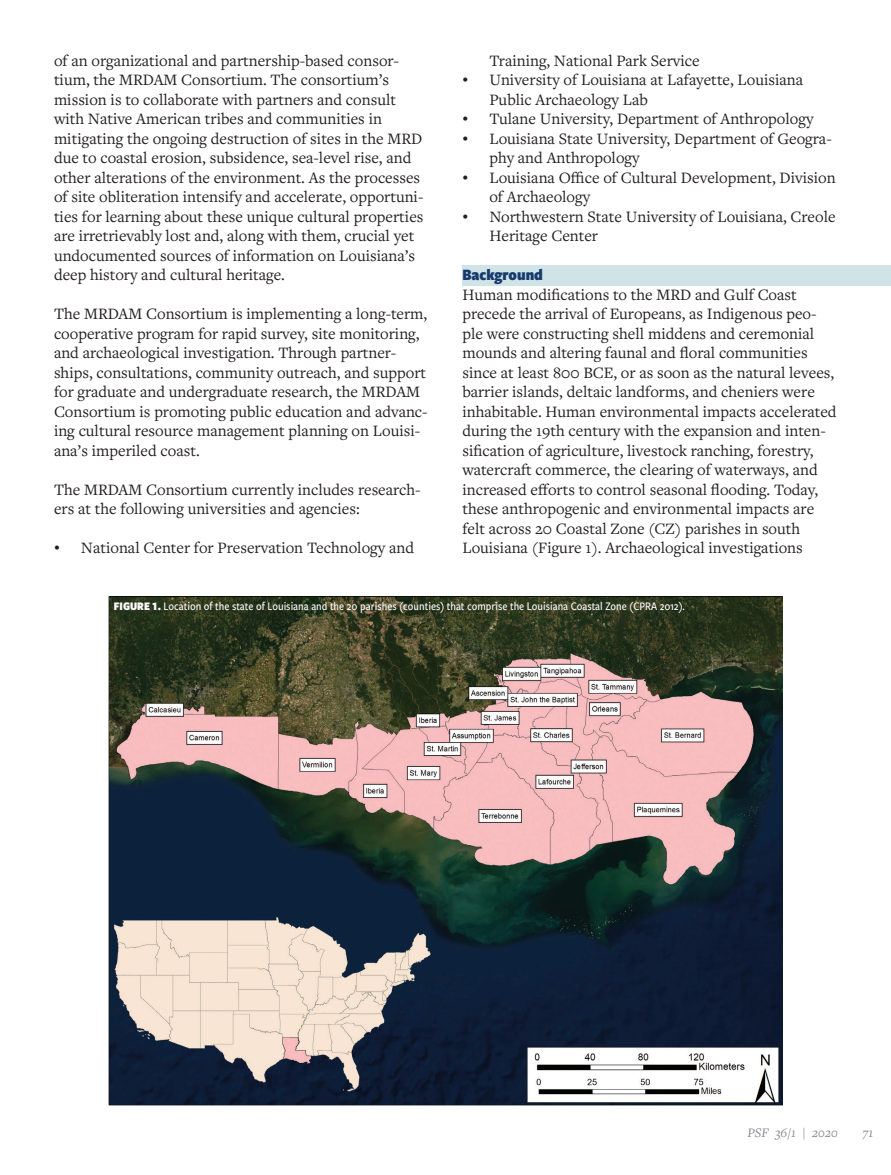
<style>
.page{position:relative;width:891px;height:1175px;background:#fff}
.page>*{position:absolute;margin:0;border:0;box-sizing:border-box;transform-origin:0 0}
.t1{font:16.5px/19.5px "Freight Text Pro";color:#231f20}
.t2{font:900 16.5px "Freight Sans Cnd Pro";color:#173b6d}
.t3{font:italic 13.5px "Freight Text Pro";color:#8a8a8e}
.t4{font:500 12px "Freight Sans Cnd Pro";color:#fff}
.s1{font-family:"Times New Roman"}
.s2{font-weight:900}
</style>
<div class="page">
<div style="left:462px;top:265px;width:429px;height:20px;background:#d0e4e8"></div>
<img style="left:108px;top:597px;width:675px;height:508px">
<p class="t1" style="left:54px;top:50px;width:371px">of an organizational and partnership-based consor&shy;tium, the MRDAM Consortium. The consortium’s mission is to collaborate with partners and consult with Native American tribes and communities in mitigating the ongoing destruction of sites in the MRD due to coastal erosion, subsidence, sea-level rise, and other alterations of the environment. As the processes of site obliteration intensify and accelerate, opportuni&shy;ties for learning about these unique cultural properties are irretrievably lost and, along with them, crucial yet undocumented sources of information on Louisiana’s deep history and cultural heritage.</p>
<p class="t1" style="left:54px;top:303px;width:375px">The MRDAM Consortium is implementing a long-term, cooperative program for rapid survey, site monitoring, and archaeological investigation. Through partner&shy;ships, consultations, community outreach, and support for graduate and undergraduate research, the MRDAM Consortium is promoting public education and advanc&shy;ing cultural resource management planning on Louisi&shy;ana’s imperiled coast.</p>
<p class="t1" style="left:54px;top:479px;width:368px">The MRDAM Consortium currently includes research&shy;ers at the following universities and agencies:</p>
<p class="t1" style="left:54px;top:537px;width:362px"><span class="s1">•</span> National Center for Preservation Technology and</p>
<p class="t1" style="left:489px;top:50px;width:212px">Training, National Park Service</p>
<p class="t1" style="left:489px;top:69px;width:315px;text-indent:-27px"><span class="s1">•</span> University of Louisiana at Lafayette, Louisiana<br>Public Archaeology Lab</p>
<p class="t1" style="left:462px;top:108px;width:353px"><span class="s1">•</span> Tulane University, Department of Anthropology</p>
<p class="t1" style="left:489px;top:128px;width:344px;text-indent:-27px"><span class="s1">•</span> Louisiana State University, Department of Geogra&shy;phy and Anthropology</p>
<p class="t1" style="left:489px;top:167px;width:348px;text-indent:-27px"><span class="s1">•</span> Louisiana Office of Cultural Development, Division of Archaeology</p>
<p class="t1" style="left:489px;top:206px;width:348px;text-indent:-27px"><span class="s1">•</span> Northwestern State University of Louisiana, Creole<br>Heritage Center</p>
<p class="t2" style="left:462px;top:263px;width:82px">Background</p>
<p class="t1" style="left:462px;top:284px;width:376px">Human modifications to the MRD and Gulf Coast precede the arrival of Europeans, as Indigenous peo&shy;ple were constructing shell middens and ceremonial mounds and altering faunal and floral communities since at least 800 BCE, or as soon as the natural levees, barrier islands, deltaic landforms, and cheniers were inhabitable. Human environmental impacts accelerated during the 19th century with the expansion and inten&shy;sification of agriculture, livestock ranching, forestry, watercraft commerce, the clearing of waterways, and increased efforts to control seasonal flooding. Today, these anthropogenic and environmental impacts are felt across 20 Coastal Zone (CZ) parishes in south Louisiana (Figure 1). Archaeological investigations</p>
<p class="t4" style="left:114px;top:598px;width:573px"><span class="s2">Figure 1.</span> Location of the state of Louisiana and the 20 parishes (counties) that comprise the Louisiana Coastal Zone (CPRA 2012).</p>
<p class="t3" style="left:747px;top:1123px;width:92px">PSF 36/1 | 2020</p>
<p class="t3" style="left:863px;top:1123px;width:12px">71</p>
</div>
